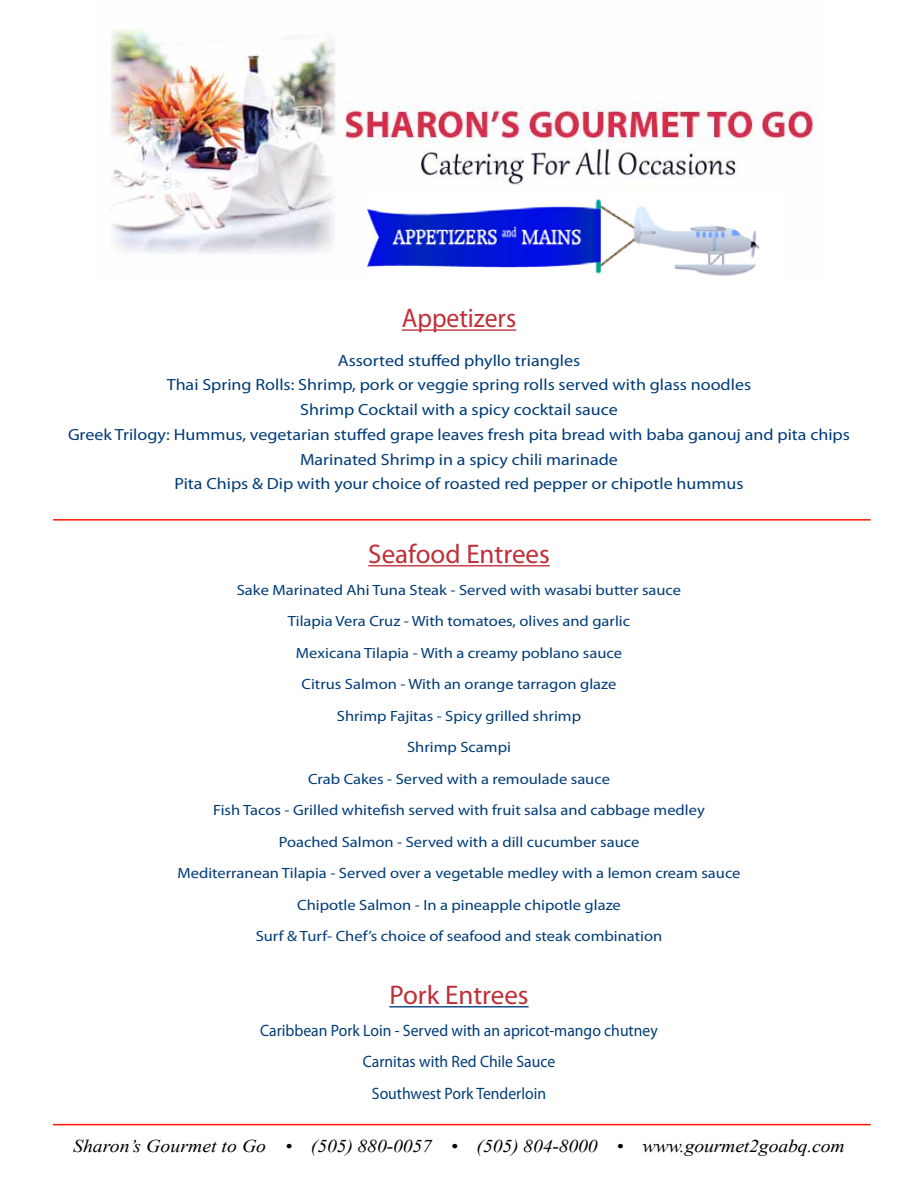
<style>
.page{position:relative;width:918px;height:1188px;background:#fff}
.page>*{position:absolute;margin:0;border:0;box-sizing:border-box;transform-origin:0 0}
.t1{font:27px "Myriad Pro";color:#bf2f38}
.t2{font:27px "Myriad Pro";color:#bf2f38;scale:.95 1}
.t3{font:italic 18px "Times New Roman";letter-spacing:-.01em;color:#000;scale:1.1 1}
.t4{font:16.5px/31.5px "Myriad Pro";color:#003c78;text-align:center;scale:.95 1}
.t5{font:16.2px/24.8px "Myriad Pro";color:#003c78;text-align:center;scale:1.11 1}
.t6{font:14.85px/31.5px "Myriad Pro";color:#003c78;text-align:center;scale:1.11 1}
</style>
<div class="page">
<hr style="left:53px;top:1124px;width:818px;height:1px;background:#ff1900">
<hr style="left:402px;top:329px;width:114px;height:2px;background:#bf2f38">
<hr style="left:53px;top:519px;width:818px;height:2px;background:#ff1900">
<hr style="left:368px;top:565px;width:182px;height:1px;background:#bf2f38">
<hr style="left:389px;top:1006px;width:140px;height:1px;background:#003c78">
<img style="left:111px;top:29px;width:709px;height:225px">
<img style="left:366px;top:192px;width:419px;height:84px">
<h1 class="t2" style="left:402px;top:302px;width:122px">Appetizers</h1>
<p class="t5" style="left:68px;top:348px;width:706px">Assorted stuffed phyllo triangles<br>Thai Spring Rolls: Shrimp, pork or veggie spring rolls served with glass noodles<br>Shrimp Cocktail with a spicy cocktail sauce<br>Greek Trilogy: Hummus, vegetarian stuffed grape leaves fresh pita bread with baba ganouj and pita chips Marinated Shrimp in a spicy chili marinade<br>Pita Chips &amp; Dip with your choice of roasted red pepper or chipotle hummus</p>
<h1 class="t1" style="left:368px;top:537px;width:183px">Seafood Entrees</h1>
<p class="t6" style="left:177px;top:574px;width:509px">Sake Marinated Ahi Tuna Steak - Served with wasabi butter sauce<br>Tilapia Vera Cruz - With tomatoes, olives and garlic<br>Mexicana Tilapia - With a creamy poblano sauce<br>Citrus Salmon - With an orange tarragon glaze<br>Shrimp Fajitas - Spicy grilled shrimp<br>Shrimp Scampi<br>Crab Cakes - Served with a remoulade sauce<br>Fish Tacos - Grilled whitefish served with fruit salsa and cabbage medley<br>Poached Salmon - Served with a dill cucumber sauce<br>Mediterranean Tilapia - Served over a vegetable medley with a lemon cream sauce Chipotle Salmon - In a pineapple chipotle glaze<br>Surf &amp; Turf- Chef’s choice of seafood and steak combination</p>
<h1 class="t1" style="left:389px;top:978px;width:141px">Pork Entrees</h1>
<p class="t4" style="left:260px;top:1014px;width:420px">Caribbean Pork Loin - Served with an apricot-mango chutney<br>Carnitas with Red Chile Sauce<br>Southwest Pork Tenderloin</p>
<p class="t3" style="left:73px;top:1133px;width:703px">Sharon’s Gourmet to Go • (505) 880-0057 • (505) 804-8000 • www.gourmet2goabq.com</p>
</div>
